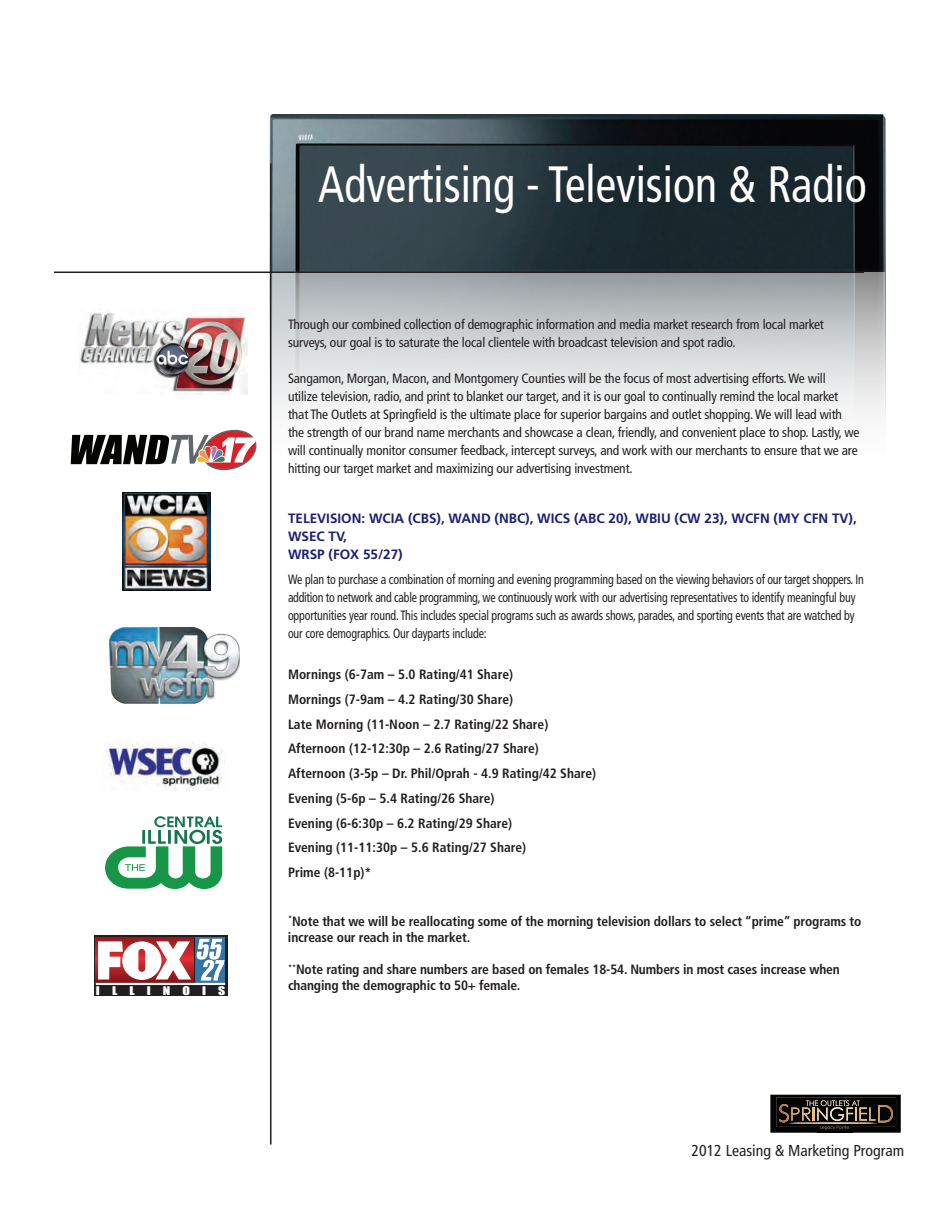
<style>
.page{position:relative;width:945px;height:1215px;background:#fff}
.page>*{position:absolute;margin:0;border:0;box-sizing:border-box;transform-origin:0 0}
.t1{font:condensed 51px "Frutiger";color:#fff;scale:.9 1}
.t2{font:condensed 15.75px "Frutiger";color:#231f20}
.t3{font:condensed 13.5px/18px "Frutiger";letter-spacing:-.01em;color:#231f20}
.t4{font:700 condensed 13.5px/24.8px "Frutiger";letter-spacing:-.01em;color:#231f20}
.t5{font:condensed 13.5px/18px "Frutiger";letter-spacing:-.01em;color:#231f20;scale:.88 1}
.t6{font:700 13.5px/18px "Frutiger";color:#1c2072}
.t7{font:11.1px "Impact";letter-spacing:.875em;color:#fff;scale:1.25 1}
</style>
<div class="page">
<svg style="left:770px;top:1095px;width:131px;height:38px;background:#2f2920"></svg>
<img style="left:269px;top:114px;width:617px;height:309px">
<svg style="left:272px;top:272px;width:613px;height:151px"></svg>
<hr style="left:270px;top:164px;width:2px;height:981px;background:#231f20">
<hr style="left:54px;top:271px;width:810px;height:2px;background:#231f20">
<img style="left:122px;top:493px;width:89px;height:97px">
<img style="left:110px;top:627px;width:129px;height:77px">
<img style="left:80px;top:312px;width:168px;height:83px">
<img style="left:106px;top:742px;width:117px;height:48px">
<svg style="left:105px;top:816px;width:117px;height:73px"></svg>
<div style="left:94px;top:935px;width:134px;height:61px;background:#231f20"></div>
<div style="left:96px;top:937px;width:97px;height:47px;background:linear-gradient(to right,#91171b,#91171b)"></div>
<svg style="left:98px;top:941px;width:93px;height:39px;background:#e8bcbd"></svg>
<svg style="left:196px;top:937px;width:29px;height:46px"></svg>
<svg style="left:197px;top:939px;width:28px;height:42px"></svg>
<hr style="left:96px;top:983px;width:129px;height:2px;background:#fff">
<svg style="left:71px;top:430px;width:186px;height:40px"></svg>
<p class="t7" style="left:96px;top:984px;width:105px">ILLINOIS</p>
<h1 class="t1" style="left:318px;top:155px;width:611px">Advertising - Television &amp; Radio</h1>
<p class="t3" style="left:288px;top:315px;width:537px">Through our combined collection of demographic information and media market research from local market surveys, our goal is to saturate the local clientele with broadcast television and spot radio.</p>
<p class="t3" style="left:288px;top:369px;width:573px">Sangamon, Morgan, Macon, and Montgomery Counties will be the focus of most advertising efforts. We will<br>utilize television, radio, and print to blanket our target, and it is our goal to continually remind the local market that The Outlets at Springfield is the ultimate place for superior bargains and outlet shopping. We will lead with the strength of our brand name merchants and showcase a clean, friendly, and convenient place to shop. Lastly, we will continually monitor consumer feedback, intercept surveys, and work with our merchants to ensure that we are hitting our target market and maximizing our advertising investment.</p>
<p class="t6" style="left:288px;top:510px;width:301px">TELEVISION: WCIA (CBS), WAND (NBC), WICS (ABC</p>
<p class="t6" style="left:609px;top:510px;width:250px">20), WBIU (CW 23), WCFN (MY CFN TV),</p>
<p class="t6" style="left:288px;top:528px;width:116px">WSEC TV,<br>WRSP (FOX 55/27)</p>
<p class="t5" style="left:288px;top:570px;width:656px">We plan to purchase a combination of morning and evening programming based on the viewing behaviors of our target shoppers. In addition to network and cable programming, we continuously work with our advertising representatives to identify meaningful buy opportunities year round. This includes special programs such as awards shows, parades, and sporting events that are watched by our core demographics. Our dayparts include:</p>
<p class="t4" style="left:288px;top:662px;width:310px">Mornings (6-7am – 5.0 Rating/41 Share)<br>Mornings (7-9am – 4.2 Rating/30 Share)<br>Late Morning (11-Noon – 2.7 Rating/22 Share)<br>Afternoon (12-12:30p – 2.6 Rating/27 Share)<br>Afternoon (3-5p – Dr. Phil/Oprah - 4.9 Rating/42 Share)<br>Evening (5-6p – 5.4 Rating/26 Share)<br>Evening (6-6:30p – 6.2 Rating/29 Share)<br>Evening (11-11:30p – 5.6 Rating/27 Share)<br>Prime (8-11p)*</p>
<p class="t4" style="left:288px;top:913px;width:575px;line-height:16.2px"><sup>*</sup>Note that we will be reallocating some of the morning television dollars to select “prime” programs to increase our reach in the market.</p>
<p class="t4" style="left:288px;top:961px;width:553px;line-height:16.2px"><sup>**</sup>Note rating and share numbers are based on females 18-54. Numbers in most cases increase when changing the demographic to 50+ female.</p>
<p class="t2" style="left:692px;top:1141px;width:214px">2012 Leasing &amp; Marketing Program</p>
</div>
